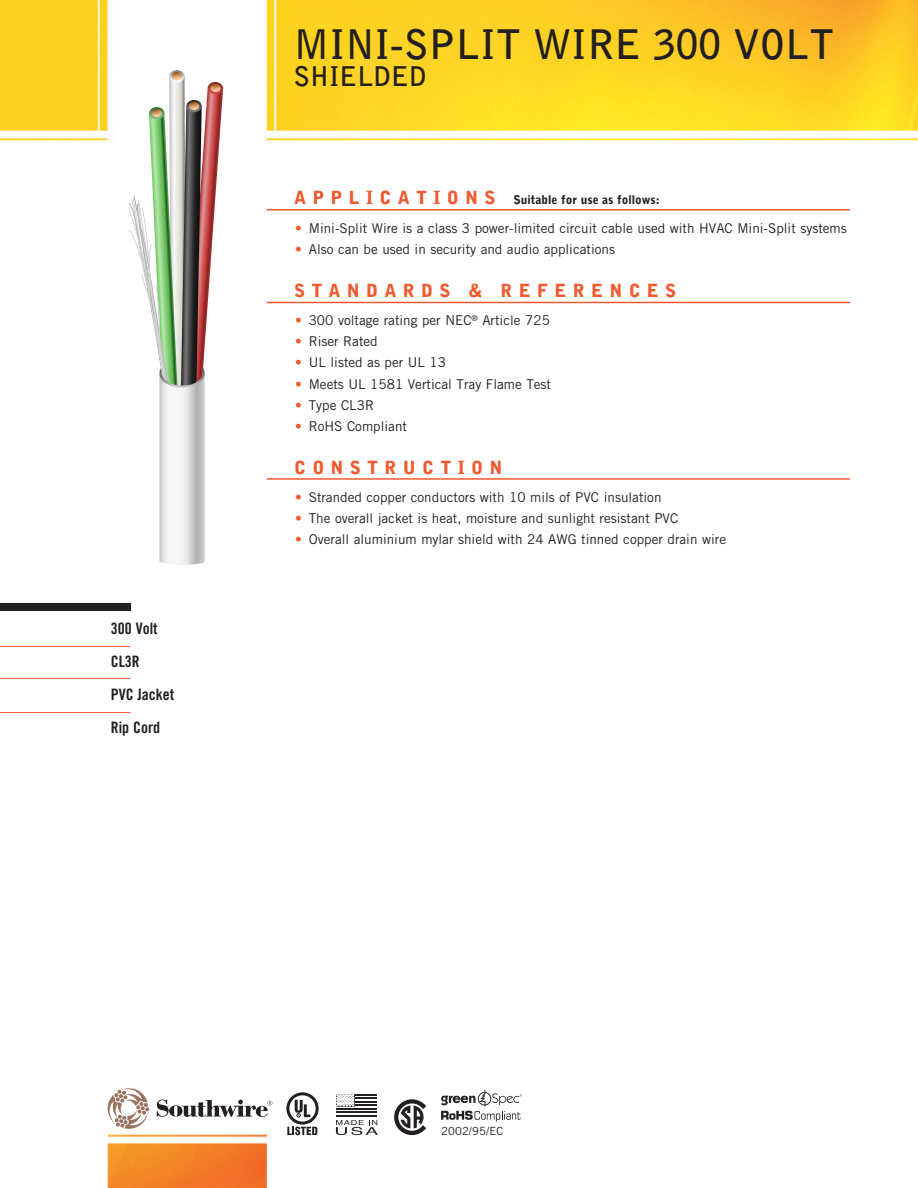
<style>
.page{position:relative;width:918px;height:1188px;background:#fff}
.page>*{position:absolute;margin:0;border:0;box-sizing:border-box;transform-origin:0 0}
.t1{font:700 40.5px "Bell Gothic Std";color:#231f20}
.t2{font:700 27px "Bell Gothic Std";letter-spacing:-.01em;color:#231f20}
.t3{font:900 18px "Bell Gothic Std";letter-spacing:.35em;color:#f1592f}
.t4{font:15.75px/33px "Trade Gothic LT Std Bd Cn 20";color:#231f20}
.t5{font:13.5px "Trade Gothic LT Std";color:#231f20}
.t6{font:900 12px "Bell Gothic Std";color:#231f20}
.t7{font:11.25px "Trade Gothic LT Std";letter-spacing:.01em;color:#231f20}
.s1{font-size:18px;color:#f1592f}
.s2{color:#f1592f}
</style>
<div class="page">
<img style="left:0;top:0;width:918px;height:1188px">
<svg style="left:108px;top:1088px;width:42px;height:41px"></svg>
<svg style="left:157px;top:1099px;width:115px;height:18px"></svg>
<svg style="left:394px;top:1099px;width:32px;height:36px"></svg>
<div style="left:0;top:604px;width:130px;height:7px;background:#231f20"></div>
<hr style="left:0;top:646px;width:131px;height:1px;background:#f1592f">
<hr style="left:0;top:678px;width:131px;height:1px;background:#f1592f">
<hr style="left:0;top:712px;width:131px;height:1px;background:#f1592f">
<svg style="left:128px;top:70px;width:95px;height:497px"></svg>
<hr style="left:267px;top:209px;width:583px;height:1px;background:#f1592f">
<div style="left:294px;top:314px;width:556px;height:123px;background:#fff"></div>
<hr style="left:267px;top:302px;width:583px;height:1px;background:#f1592f">
<hr style="left:267px;top:478px;width:583px;height:2px;background:#f1592f">
<svg style="left:286px;top:1092px;width:33px;height:43px"></svg>
<svg style="left:336px;top:1120px;width:42px;height:15px"></svg>
<svg style="left:336px;top:1096px;width:41px;height:19px"></svg>
<hr style="left:336px;top:1094px;width:41px;height:2px;background:#231f20">
<hr style="left:336px;top:1098px;width:41px;height:1px;background:#231f20">
<hr style="left:336px;top:1101px;width:41px;height:2px;background:#231f20">
<hr style="left:336px;top:1105px;width:41px;height:1px;background:#231f20">
<hr style="left:336px;top:1108px;width:41px;height:2px;background:#231f20">
<hr style="left:336px;top:1112px;width:41px;height:1px;background:#231f20">
<hr style="left:336px;top:1115px;width:41px;height:2px;background:#231f20">
<svg style="left:336px;top:1094px;width:18px;height:12px"></svg>
<svg style="left:441px;top:1090px;width:81px;height:32px"></svg>
<p class="t4" style="left:111px;top:612px;width:65px">300 Volt<br>CL3R<br>PVC Jacket<br>Rip Cord</p>
<h1 class="t1" style="left:294px;top:20px;width:542px">MINI-SPLIT WIRE 300 VOLT</h1>
<h2 class="t2" style="left:294px;top:60px;width:135px">SHIELDED</h2>
<p class="t6" style="left:294px;top:193px;width:367px"><span class="s1">A P P L I C A T I O N S</span> Suitable for use as follows:</p>
<p class="t5" style="left:295px;top:220px;width:553px"><span class="s2">•</span> Mini-Split Wire is a class 3 power-limited circuit cable used with HVAC Mini-Split systems</p>
<p class="t5" style="left:295px;top:241px;width:321px"><span class="s2">•</span> Also can be used in security and audio applications</p>
<h3 class="t3" style="left:294px;top:280px;width:384px">STANDARDS &amp; REFERENCES</h3>
<p class="t5" style="left:295px;top:313px;width:256px"><span class="s2">•</span> 300 voltage rating per NEC<sup>®</sup> Article 725</p>
<p class="t5" style="left:295px;top:334px;width:84px"><span class="s2">•</span> Riser Rated</p>
<p class="t5" style="left:295px;top:355px;width:152px"><span class="s2">•</span> UL listed as per UL 13</p>
<p class="t5" style="left:295px;top:376px;width:257px"><span class="s2">•</span> Meets UL 1581 Vertical Tray Flame Test</p>
<p class="t5" style="left:295px;top:397px;width:80px"><span class="s2">•</span> Type CL3R</p>
<p class="t5" style="left:295px;top:418px;width:113px"><span class="s2">•</span> RoHS Compliant</p>
<h3 class="t3" style="left:294px;top:457px;width:210px">CONSTRUCTION</h3>
<p class="t5" style="left:295px;top:489px;width:368px"><span class="s2">•</span> Stranded copper conductors with 10 mils of PVC insulation</p>
<p class="t5" style="left:295px;top:510px;width:385px"><span class="s2">•</span> The overall jacket is heat, moisture and sunlight resistant PVC</p>
<p class="t5" style="left:295px;top:531px;width:432px"><span class="s2">•</span> Overall aluminium mylar shield with 24 AWG tinned copper drain wire</p>
<p class="t7" style="left:441px;top:1124px;width:64px">2002/95/EC</p>
</div>
